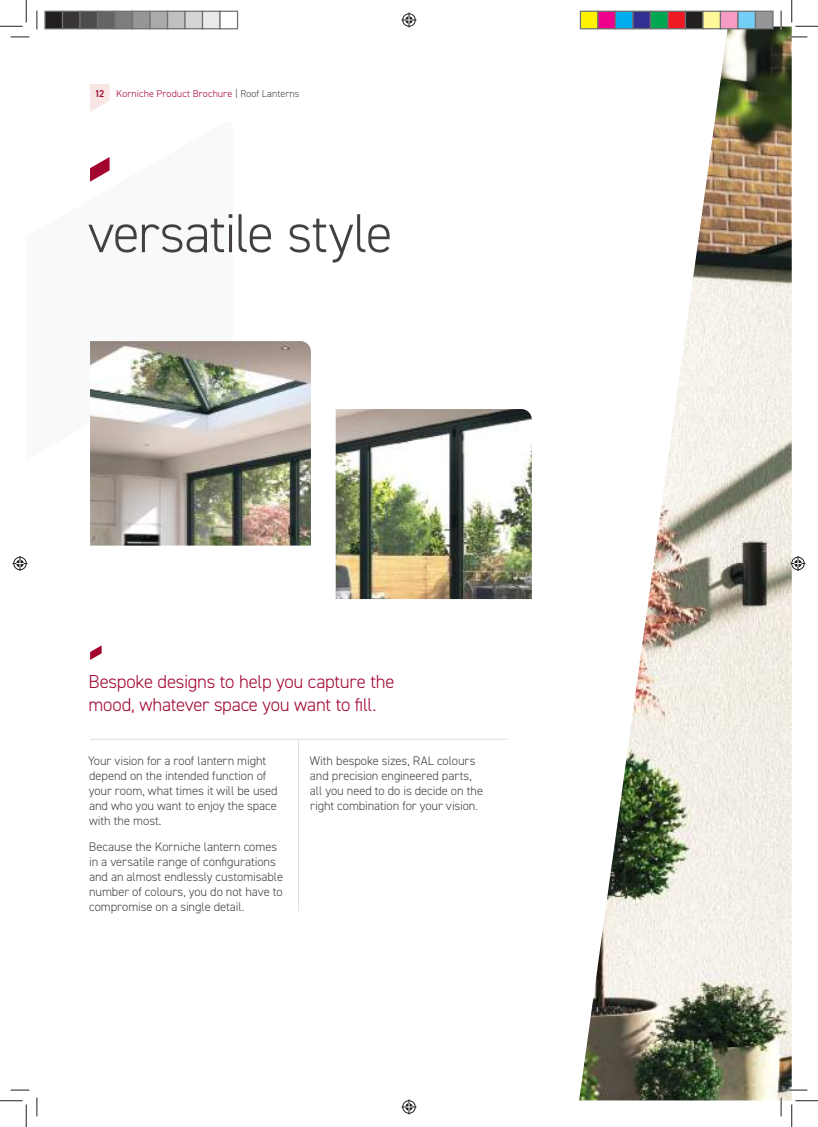
<style>
.page{position:relative;width:818px;height:1127px;background:#fff}
.page>*{position:absolute;margin:0;border:0;box-sizing:border-box;transform-origin:0 0}
.t1{font:300 55px "DIN2014";letter-spacing:-.025em;color:#444041}
.t2{font:300 18.75px/22.5px "DIN2014";letter-spacing:-.015em;color:#a3052f}
.t3{font:300 12.5px/15px "DIN2014";letter-spacing:-.005em;color:#444041}
.t4{font:300 10px "DIN2014";letter-spacing:.01em;color:#a3052f}
.s1{font-weight:600}
.s2{color:#444041}
</style>
<div class="page">
<svg style="left:90px;top:157px;width:20px;height:25px"></svg>
<hr style="left:298px;top:739px;width:1px;height:172px;background:#e0dfdf">
<svg style="left:90px;top:645px;width:12px;height:14px"></svg>
<hr style="left:90px;top:738px;width:417px;height:1px;background:#e0dfdf">
<img style="left:90px;top:341px;width:442px;height:258px">
<img style="left:579px;top:27px;width:213px;height:1073px">
<svg style="left:90px;top:84px;width:20px;height:28px"></svg>
<svg style="left:11px;top:36px;width:18px;height:2px"></svg>
<svg style="left:788px;top:36px;width:19px;height:2px"></svg>
<svg style="left:11px;top:1089px;width:18px;height:1px"></svg>
<svg style="left:788px;top:1088px;width:19px;height:2px"></svg>
<svg style="left:36px;top:11px;width:2px;height:18px"></svg>
<svg style="left:36px;top:1097px;width:2px;height:18px"></svg>
<svg style="left:780px;top:11px;width:2px;height:18px"></svg>
<svg style="left:780px;top:1097px;width:2px;height:18px"></svg>
<svg style="left:0;top:0;width:27px;height:27px"></svg>
<svg style="left:0;top:1100px;width:27px;height:26px"></svg>
<svg style="left:791px;top:0;width:27px;height:27px"></svg>
<svg style="left:791px;top:1100px;width:27px;height:26px"></svg>
<svg style="left:401px;top:13px;width:15px;height:15px"></svg>
<svg style="left:401px;top:1099px;width:15px;height:15px"></svg>
<svg style="left:13px;top:556px;width:15px;height:15px"></svg>
<svg style="left:790px;top:556px;width:15px;height:15px"></svg>
<div style="left:45px;top:11px;width:18px;height:18px;background:#241f1f"></div>
<div style="left:44px;top:11px;width:19px;height:18px;border:1px solid #717072"></div>
<div style="left:63px;top:11px;width:17px;height:18px;background:#393535"></div>
<div style="left:62px;top:11px;width:19px;height:18px;border:1px solid #717072"></div>
<div style="left:80px;top:11px;width:18px;height:18px;background:#4e4b4c"></div>
<div style="left:79px;top:11px;width:19px;height:18px;border:1px solid #717072"></div>
<div style="left:98px;top:11px;width:17px;height:18px;background:#656365"></div>
<div style="left:97px;top:11px;width:19px;height:18px;border:1px solid #717072"></div>
<div style="left:115px;top:11px;width:18px;height:18px;background:#7d7c7e"></div>
<div style="left:114px;top:11px;width:19px;height:18px;border:1px solid #717072"></div>
<div style="left:133px;top:11px;width:17px;height:18px;background:#969698"></div>
<div style="left:132px;top:11px;width:19px;height:18px;border:1px solid #717072"></div>
<div style="left:150px;top:11px;width:18px;height:18px;background:#aaaaac"></div>
<div style="left:149px;top:11px;width:19px;height:18px;border:1px solid #717072"></div>
<div style="left:168px;top:11px;width:17px;height:18px;background:#c0bfc1"></div>
<div style="left:167px;top:11px;width:19px;height:18px;border:1px solid #717072"></div>
<div style="left:185px;top:11px;width:18px;height:18px;background:#d5d4d5"></div>
<div style="left:184px;top:11px;width:19px;height:18px;border:1px solid #717072"></div>
<div style="left:203px;top:11px;width:17px;height:18px;background:#ebeaea"></div>
<div style="left:202px;top:11px;width:19px;height:18px;border:1px solid #717072"></div>
<div style="left:219px;top:11px;width:19px;height:18px;border:1px solid #717072"></div>
<div style="left:580px;top:11px;width:18px;height:18px;background:#fff300"></div>
<div style="left:580px;top:11px;width:18px;height:18px;border:1px solid #717072"></div>
<div style="left:598px;top:11px;width:17px;height:18px;background:#ee008c"></div>
<div style="left:597px;top:11px;width:19px;height:18px;border:1px solid #717072"></div>
<div style="left:615px;top:11px;width:18px;height:18px;background:#00aeef"></div>
<div style="left:615px;top:11px;width:18px;height:18px;border:1px solid #717072"></div>
<div style="left:633px;top:11px;width:17px;height:18px;background:#313092"></div>
<div style="left:632px;top:11px;width:19px;height:18px;border:1px solid #717072"></div>
<div style="left:650px;top:11px;width:18px;height:18px;background:#00a650"></div>
<div style="left:650px;top:11px;width:18px;height:18px;border:1px solid #717072"></div>
<div style="left:668px;top:11px;width:17px;height:18px;background:#ef1923"></div>
<div style="left:667px;top:11px;width:19px;height:18px;border:1px solid #717072"></div>
<div style="left:685px;top:11px;width:18px;height:18px;background:#241f1f"></div>
<div style="left:685px;top:11px;width:18px;height:18px;border:1px solid #717072"></div>
<div style="left:703px;top:11px;width:17px;height:18px;background:#fff89a"></div>
<div style="left:702px;top:11px;width:19px;height:18px;border:1px solid #717072"></div>
<div style="left:720px;top:11px;width:18px;height:18px;background:#f69bc2"></div>
<div style="left:720px;top:11px;width:18px;height:18px;border:1px solid #717072"></div>
<div style="left:738px;top:11px;width:17px;height:18px;background:#72d0f6"></div>
<div style="left:737px;top:11px;width:19px;height:18px;border:1px solid #717072"></div>
<div style="left:755px;top:11px;width:18px;height:18px;background:#969698"></div>
<div style="left:755px;top:11px;width:18px;height:18px;border:1px solid #717072"></div>
<p class="t4" style="left:95px;top:87px;width:206px"><span class="s1">12</span> Korniche Product Brochure <span class="s2">| Roof Lanterns</span></p>
<h1 class="t1" style="left:88px;top:200px;width:306px">versatile style</h1>
<h2 class="t2" style="left:89px;top:670px;width:307px">Bespoke designs to help you capture the mood, whatever space you want to fill.</h2>
<p class="t3" style="left:88px;top:753px;width:191px">Your vision for a roof lantern might depend on the intended function of your room, what times it will be used and who you want to enjoy the space with the most.</p>
<p class="t3" style="left:89px;top:839px;width:196px">Because the Korniche lantern comes in a versatile range of configurations and an almost endlessly customisable number of colours, you do not have to compromise on a single detail.</p>
<p class="t3" style="left:310px;top:753px;width:175px">With bespoke sizes, RAL colours and precision engineered parts, all you need to do is decide on the right combination for your vision.</p>
</div>
